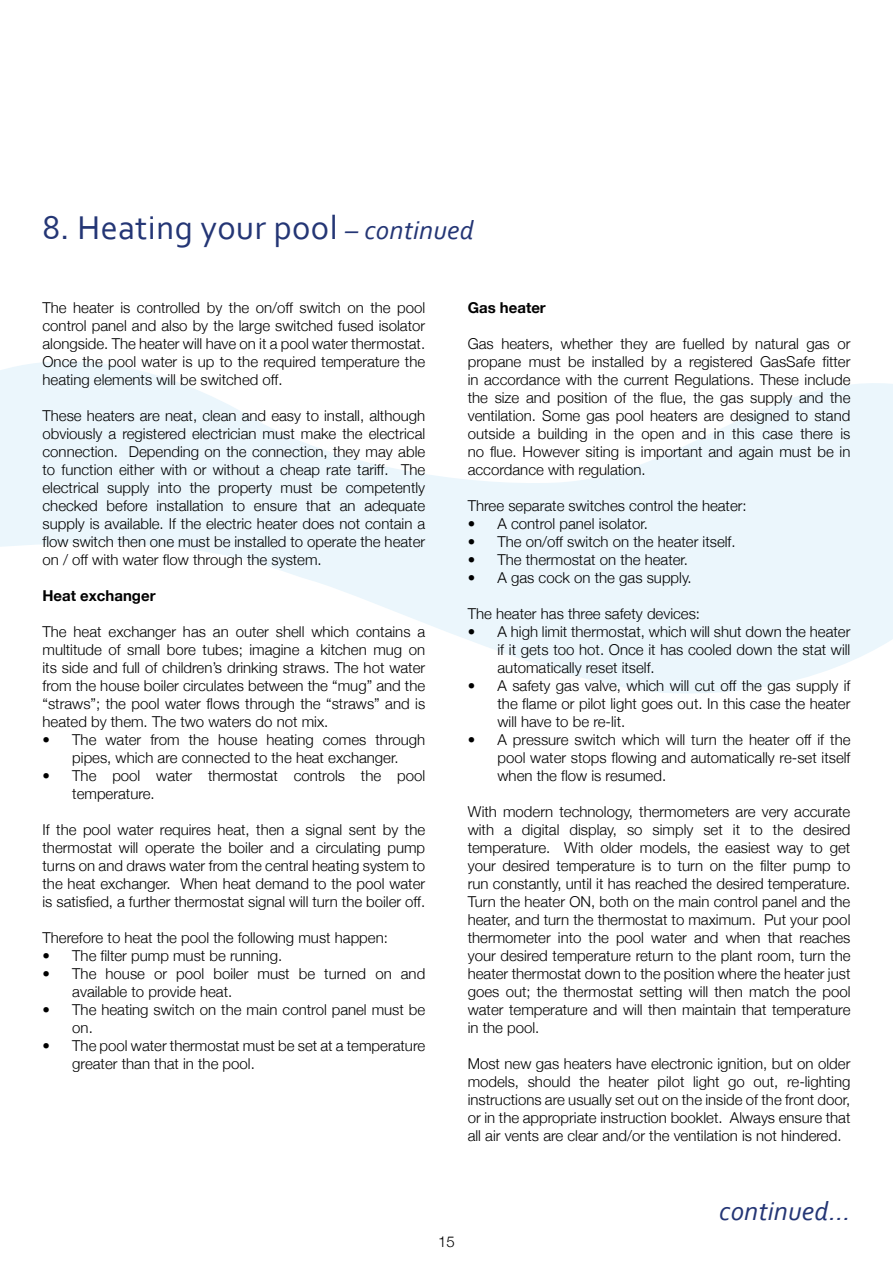
<style>
.page{position:relative;width:893px;height:1263px;background:#fff}
.page>*{position:absolute;margin:0;border:0;box-sizing:border-box;transform-origin:0 0}
.t1{font:34.5px "Corbel";letter-spacing:.01em;color:#243675}
.t2{font:italic 27px "Corbel";letter-spacing:.01em;color:#243675}
.t3{font:300 15px/18px "Helvetica Neue";color:#000;text-align:justify}
.t4{font:700 15px "Helvetica Neue";color:#000}
.s1{font-style:italic;font-size:27px}
</style>
<div class="page">
<svg style="left:0;top:361px;width:893px;height:332px;fill:#ebf6fc"></svg>
<h1 class="t1" style="left:43px;top:207px;width:433px">8. Heating your pool <span class="s1">– continued</span></h1>
<p class="t3" style="left:43px;top:297px;width:384px">The heater is controlled by the on/off switch on the pool control panel and also by the large switched fused isolator alongside. The heater will have on it a pool water thermostat.<br>Once the pool water is up to the required temperature the heating elements will be switched off.</p>
<p class="t3" style="left:43px;top:405px;width:384px">These heaters are neat, clean and easy to install, although obviously a registered electrician must make the electrical connection. Depending on the connection, they may able to function either with or without a cheap rate tariff. The electrical supply into the property must be competently checked before installation to ensure that an adequate supply is available. If the electric heater does not contain a flow switch then one must be installed to operate the heater on / off with water flow through the system.</p>
<p class="t4" style="left:43px;top:583px;width:115px">Heat exchanger</p>
<p class="t3" style="left:43px;top:621px;width:384px">The heat exchanger has an outer shell which contains a multitude of small bore tubes; imagine a kitchen mug on its side and full of children’s drinking straws. The hot water from the house boiler circulates between the “mug” and the “straws”; the pool water flows through the “straws” and is heated by them. The two waters do not mix.</p>
<p class="t3" style="left:43px;top:729px;width:384px;text-align:center">• The water from the house heating comes through pipes, which are connected to the heat exchanger.</p>
<p class="t3" style="left:72px;top:765px;width:354px;text-indent:-30px">• The pool water thermostat controls the pool temperature.</p>
<p class="t3" style="left:43px;top:819px;width:384px">If the pool water requires heat, then a signal sent by the thermostat will operate the boiler and a circulating pump turns on and draws water from the central heating system to the heat exchanger. When heat demand to the pool water is satisfied, a further thermostat signal will turn the boiler off.</p>
<p class="t3" style="left:43px;top:927px;width:347px">Therefore to heat the pool the following must happen:</p>
<p class="t3" style="left:43px;top:945px;width:241px">• The filter pump must be running.</p>
<p class="t3" style="left:72px;top:963px;width:354px;text-indent:-30px">• The house or pool boiler must be turned on and available to provide heat.</p>
<p class="t3" style="left:72px;top:999px;width:354px;text-indent:-30px">• The heating switch on the main control panel must be on.</p>
<p class="t3" style="left:72px;top:1035px;width:354px;text-indent:-30px">• The pool water thermostat must be set at a temperature greater than that in the pool.</p>
<p class="t4" style="left:468px;top:295px;width:80px">Gas heater</p>
<p class="t3" style="left:468px;top:333px;width:384px">Gas heaters, whether they are fuelled by natural gas or propane must be installed by a registered GasSafe fitter in accordance with the current Regulations. These include the size and position of the flue, the gas supply and the ventilation. Some gas pool heaters are designed to stand outside a building in the open and in this case there is no flue. However siting is important and again must be in accordance with regulation.</p>
<p class="t3" style="left:468px;top:495px;width:280px">Three separate switches control the heater:</p>
<p class="t3" style="left:468px;top:513px;width:182px">• A control panel isolator.</p>
<p class="t3" style="left:468px;top:531px;width:269px">• The on/off switch on the heater itself.</p>
<p class="t3" style="left:468px;top:549px;width:222px">• The thermostat on the heater.</p>
<p class="t3" style="left:468px;top:567px;width:225px">• A gas cock on the gas supply.</p>
<p class="t3" style="left:468px;top:603px;width:234px">The heater has three safety devices:</p>
<p class="t3" style="left:497px;top:621px;width:354px;text-indent:-30px">• A high limit thermostat, which will shut down the heater if it gets too hot. Once it has cooled down the stat will automatically reset itself.</p>
<p class="t3" style="left:497px;top:675px;width:354px;text-indent:-30px">• A safety gas valve, which will cut off the gas supply if the flame or pilot light goes out. In this case the heater will have to be re-lit.</p>
<p class="t3" style="left:497px;top:729px;width:354px;text-indent:-30px">• A pressure switch which will turn the heater off if the pool water stops flowing and automatically re-set itself when the flow is resumed.</p>
<p class="t3" style="left:468px;top:801px;width:384px">With modern technology, thermometers are very accurate with a digital display, so simply set it to the desired temperature. With older models, the easiest way to get your desired temperature is to turn on the filter pump to run constantly, until it has reached the desired temperature.<br>Turn the heater ON, both on the main control panel and the heater, and turn the thermostat to maximum. Put your pool thermometer into the pool water and when that reaches your desired temperature return to the plant room, turn the heater thermostat down to the position where the heater just goes out; the thermostat setting will then match the pool water temperature and will then maintain that temperature in the pool.</p>
<p class="t3" style="left:468px;top:1053px;width:384px">Most new gas heaters have electronic ignition, but on older models, should the heater pilot light go out, re-lighting instructions are usually set out on the inside of the front door, or in the appropriate instruction booklet. Always ensure that all air vents are clear and/or the ventilation is not hindered.</p>
<p class="t3" style="left:438px;top:1232px;width:18px">15</p>
<h2 class="t2" style="left:719px;top:1195px;width:133px">continued…</h2>
</div>
